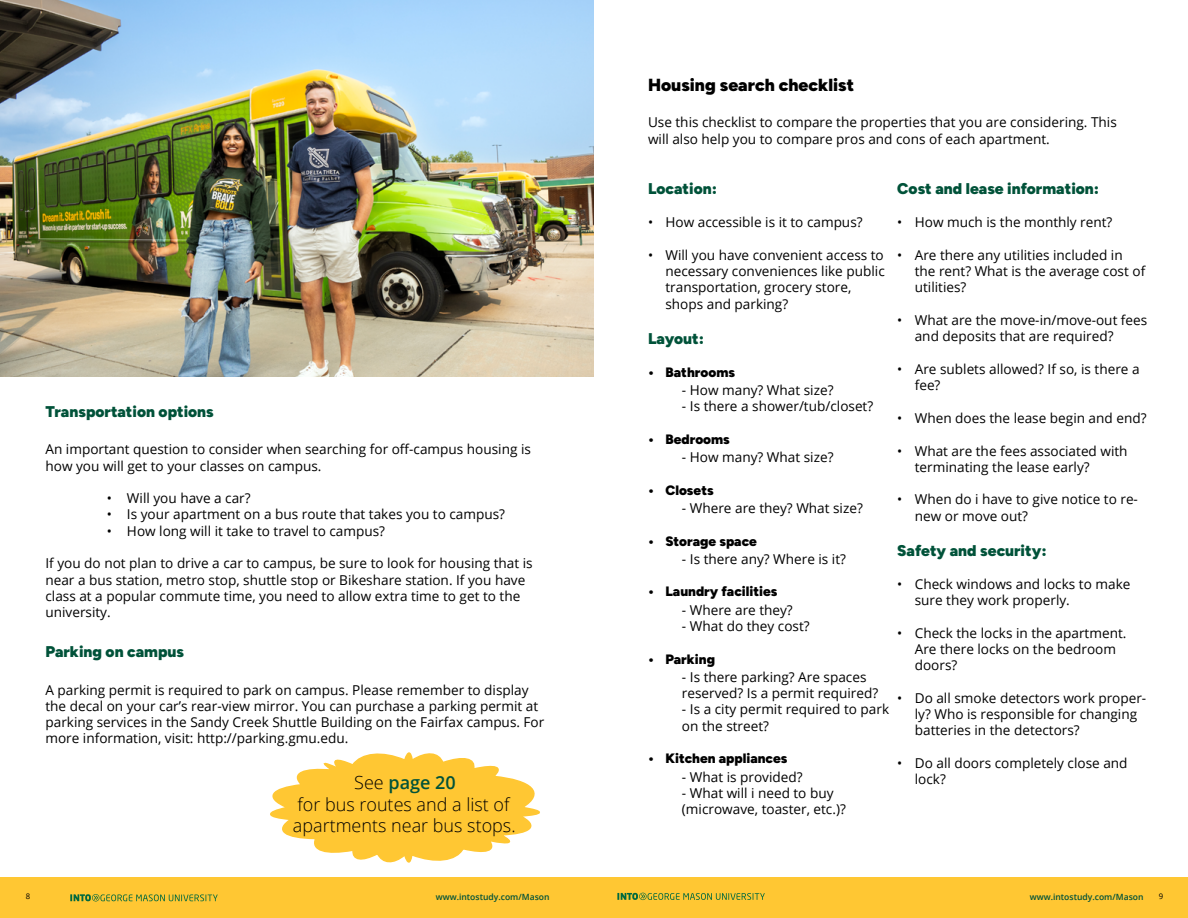
<style>
.page{position:relative;width:1188px;height:918px;background:#fff}
.page>*{position:absolute;margin:0;border:0;box-sizing:border-box;transform-origin:0 0}
.t1{font:300 18px/21.6px "Open Sans";color:#000}
.t2{font:600 18px "Open Sans";color:#005239}
.t3{font:900 17.4px "Figtree";color:#000}
.t4{font:900 15.6px "Figtree";color:#005239}
.t5{font:13.65px/16.4px "Open Sans";color:#000}
.t6{font:900 13.65px "Figtree";color:#000}
.t7{font:600 8.55px "Open Sans";color:#005239}
.t8{font:7.8px "Open Sans";color:#000}
.s1{font-weight:300;color:#000}
</style>
<div class="page">
<div style="left:0;top:878px;width:599px;height:40px;background:#ffc733"></div>
<svg style="left:70px;top:894px;width:148px;height:7px"></svg>
<img style="left:0;top:0;width:594px;height:376px">
<div style="left:594px;top:878px;width:594px;height:40px;background:#ffc733"></div>
<svg style="left:617px;top:893px;width:148px;height:7px"></svg>
<svg style="left:270px;top:752px;width:270px;height:111px"></svg>
<p class="t3" style="left:648px;top:74px;width:208px">Housing search checklist</p>
<p class="t5" style="left:648px;top:114px;width:470px">Use this checklist to compare the properties that you are considering. This will also help you to compare pros and cons of each apartment.</p>
<p class="t4" style="left:648px;top:179px;width:71px">Location:</p>
<p class="t5" style="left:648px;top:214px;width:216px">• How accessible is it to campus?</p>
<p class="t5" style="left:665px;top:246px;width:221px;text-indent:-17px">• Will you have convenient access to necessary conveniences like public transportation, grocery store, shops and parking?</p>
<p class="t4" style="left:648px;top:329px;width:58px">Layout:</p>
<p class="t6" style="left:648px;top:363px;width:89px">• Bathrooms</p>
<p class="t5" style="left:682px;top:381px;width:153px">- How many? What size?</p>
<p class="t5" style="left:682px;top:398px;width:193px">- Is there a shower/tub/closet?</p>
<p class="t6" style="left:648px;top:431px;width:84px">• Bedrooms</p>
<p class="t5" style="left:682px;top:449px;width:153px">- How many? What size?</p>
<p class="t6" style="left:648px;top:481px;width:67px">• Closets</p>
<p class="t5" style="left:682px;top:500px;width:182px">- Where are they? What size?</p>
<p class="t6" style="left:648px;top:532px;width:110px">• Storage space</p>
<p class="t5" style="left:682px;top:550px;width:166px">- Is there any? Where is it?</p>
<p class="t6" style="left:648px;top:583px;width:131px">• Laundry facilities</p>
<p class="t5" style="left:682px;top:601px;width:112px">- Where are they?</p>
<p class="t5" style="left:682px;top:618px;width:129px">- What do they cost?</p>
<p class="t6" style="left:648px;top:650px;width:69px">• Parking</p>
<p class="t5" style="left:682px;top:668px;width:198px">- Is there parking? Are spaces reserved? Is a permit required?</p>
<p class="t5" style="left:682px;top:701px;width:209px">- Is a city permit required to park on the street?</p>
<p class="t6" style="left:648px;top:750px;width:141px">• Kitchen appliances</p>
<p class="t5" style="left:682px;top:768px;width:122px">- What is provided?</p>
<p class="t5" style="left:682px;top:784px;width:165px">- What will i need to buy (microwave, toaster, etc.)?</p>
<p class="t4" style="left:897px;top:179px;width:203px">Cost and lease information:</p>
<p class="t5" style="left:897px;top:214px;width:217px">• How much is the monthly rent?</p>
<p class="t5" style="left:915px;top:246px;width:232px;text-indent:-17px">• Are there any utilities included in the rent? What is the average cost of utilities?</p>
<p class="t5" style="left:915px;top:312px;width:234px;text-indent:-17px">• What are the move-in/move-out fees and deposits that are required?</p>
<p class="t5" style="left:915px;top:361px;width:226px;text-indent:-17px">• Are sublets allowed? If so, is there a fee?</p>
<p class="t5" style="left:897px;top:409px;width:251px">• When does the lease begin and end?</p>
<p class="t5" style="left:915px;top:442px;width:214px;text-indent:-17px">• What are the fees associated with terminating the lease early?</p>
<p class="t5" style="left:915px;top:491px;width:225px;text-indent:-17px">• When do i have to give notice to re&shy;new or move out?</p>
<p class="t4" style="left:897px;top:541px;width:151px">Safety and security:</p>
<p class="t5" style="left:915px;top:575px;width:217px;text-indent:-17px">• Check windows and locks to make sure they work properly.</p>
<p class="t5" style="left:915px;top:624px;width:213px;text-indent:-17px">• Check the locks in the apartment.<br>Are there locks on the bedroom doors?</p>
<p class="t5" style="left:915px;top:689px;width:233px;text-indent:-17px">• Do all smoke detectors work proper&shy;ly? Who is responsible for changing batteries in the detectors?</p>
<p class="t5" style="left:897px;top:755px;width:232px">• Do all doors completely close and</p>
<p class="t4" style="left:45px;top:401px;width:170px">Transportation options</p>
<p class="t5" style="left:45px;top:441px;width:487px">An important question to consider when searching for off-campus housing is how you will get to your classes on campus.</p>
<p class="t5" style="left:107px;top:490px;width:145px">• Will you have a car?</p>
<p class="t5" style="left:107px;top:506px;width:400px">• Is your apartment on a bus route that takes you to campus?</p>
<p class="t5" style="left:107px;top:522px;width:280px">• How long will it take to travel to campus?</p>
<p class="t5" style="left:45px;top:555px;width:489px">If you do not plan to drive a car to campus, be sure to look for housing that is near a bus station, metro stop, shuttle stop or Bikeshare station. If you have class at a popular commute time, you need to allow extra time to get to the university.</p>
<p class="t4" style="left:45px;top:642px;width:140px">Parking on campus</p>
<p class="t5" style="left:45px;top:681px;width:500px">A parking permit is required to park on campus. Please remember to display the decal on your car’s rear-view mirror. You can purchase a parking permit at parking services in the Sandy Creek Shuttle Building on the Fairfax campus. For more information, visit: http://parking.gmu.edu.</p>
<h1 class="t2" style="left:354px;top:770px;width:103px"><span class="s1">See</span> page 20</h1>
<p class="t5" style="left:915px;top:771px;width:33px">lock?</p>
<h1 class="t1" style="left:293px;top:793px;width:224px">for bus routes and a list of apartments near bus stops.</h1>
<p class="t8" style="left:26px;top:891px;width:6px">8</p>
<p class="t7" style="left:436px;top:891px;width:115px">www.intostudy.com/Mason</p>
<p class="t7" style="left:1030px;top:891px;width:115px">www.intostudy.com/Mason</p>
<p class="t8" style="left:1159px;top:891px;width:6px">9</p>
</div>
